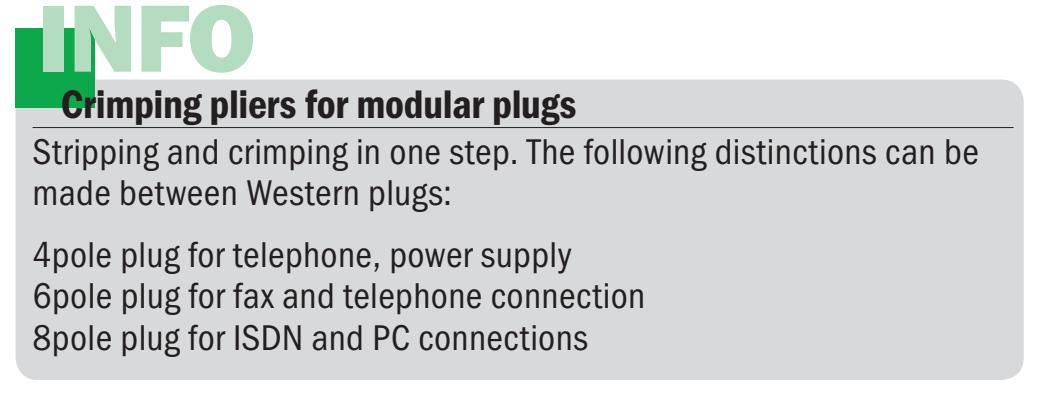
<style>
.page{position:relative;width:1037px;height:398px;background:#fff}
.page>*{position:absolute;margin:0;border:0;box-sizing:border-box;transform-origin:0 0}
.t1{font:800 96px "Franklin Gothic LT Com";color:#b3dcc0}
.t2{font:40px "Franklin Gothic Demi Cond ITC";letter-spacing:-.01em;color:#231f20}
.t3{font:36px/41.2px "Franklin Gothic Book Cond ITC";letter-spacing:.01em;color:#231f20}
</style>
<div class="page">
<div style="left:16px;top:80px;width:1008px;height:300px;background:#d8d9db"></div>
<div style="left:16px;top:29px;width:79px;height:79px;background:#0ca84b"></div>
<svg style="left:33px;top:127px;width:28px;height:1px"></svg>
<hr style="left:61px;top:127px;width:952px;height:1px;background:#231f20">
<p class="t1" style="left:38px;top:-18px;width:218px">INFO</p>
<p class="t2" style="left:61px;top:81px;width:517px">Crimping pliers for modular plugs</p>
<p class="t3" style="left:33px;top:131px;width:948px">Stripping and crimping in one step. The following distinctions can be made between Western plugs:</p>
<p class="t3" style="left:33px;top:235px;width:542px">4pole plug for telephone, power supply</p>
<p class="t3" style="left:33px;top:276px;width:614px">6pole plug for fax and telephone connection</p>
<p class="t3" style="left:33px;top:317px;width:557px">8pole plug for ISDN and PC connections</p>
</div>
